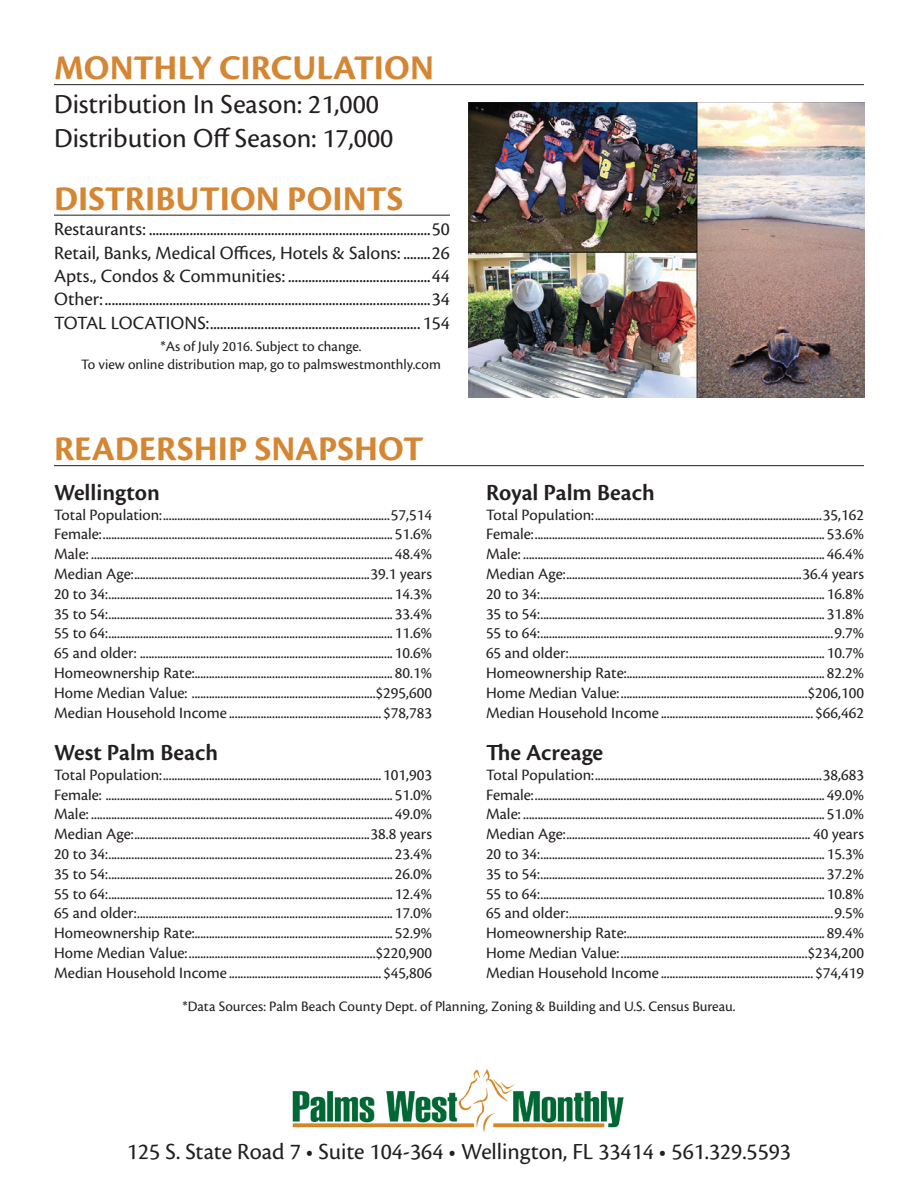
<style>
.page{position:relative;width:918px;height:1188px;background:#fff}
.page>*{position:absolute;margin:0;border:0;box-sizing:border-box;transform-origin:0 0}
.t1{font:700 36px "Cronos Pro";letter-spacing:.005em;color:#d58633}
.t2{font:28.5px "Cronos Pro";color:#231f20}
.t3{font:24px "Cronos Pro";color:#231f20}
.t4{font:600 24px "Cronos Pro";color:#231f20}
.t5{font:19.5px "Cronos Pro";color:#231f20}
.t6{font:16.5px "Cronos Pro";color:#231f20}
.t7{font:15px "Cronos Pro";color:#231f20}
</style>
<div class="page">
<img style="left:468px;top:103px;width:396px;height:294px">
<img style="left:292px;top:1069px;width:332px;height:63px">
<hr style="left:54px;top:84px;width:810px;height:1px;background:#231f20">
<hr style="left:54px;top:215px;width:396px;height:1px;background:#231f20">
<hr style="left:54px;top:465px;width:810px;height:1px;background:#231f20">
<p class="t1" style="left:54px;top:47px;width:382px">MONTHLY CIRCULATION</p>
<p class="t2" style="left:54px;top:88px;width:327px">Distribution In Season: 21,000</p>
<p class="t2" style="left:54px;top:122px;width:341px">Distribution Off Season: 17,000</p>
<p class="t1" style="left:54px;top:178px;width:351px">DISTRIBUTION POINTS</p>
<p class="t5" style="left:54px;top:218px;width:398px">Restaurants: ...................................................................................50</p>
<p class="t5" style="left:54px;top:241px;width:398px">Retail, Banks, Medical Offices, Hotels &amp; Salons: ........26</p>
<p class="t5" style="left:54px;top:265px;width:398px">Apts., Condos &amp; Communities: ..........................................44</p>
<p class="t5" style="left:54px;top:288px;width:398px">Other:................................................................................................34</p>
<p class="t5" style="left:54px;top:312px;width:398px">TOTAL LOCATIONS:.............................................................. 154</p>
<p class="t7" style="left:160px;top:338px;width:203px">*As of July 2016. Subject to change.</p>
<p class="t7" style="left:81px;top:356px;width:361px">To view online distribution map, go to palmswestmonthly.com</p>
<p class="t1" style="left:54px;top:429px;width:371px">READERSHIP SNAPSHOT</p>
<p class="t4" style="left:54px;top:479px;width:107px">Wellington</p>
<p class="t6" style="left:54px;top:505px;width:380px">Total Population:...............................................................................57,514</p>
<p class="t6" style="left:54px;top:525px;width:380px">Female:..................................................................................................... 51.6%</p>
<p class="t6" style="left:54px;top:545px;width:380px">Male: ......................................................................................................... 48.4%</p>
<p class="t6" style="left:54px;top:564px;width:380px">Median Age:..................................................................................39.1 years</p>
<p class="t6" style="left:54px;top:584px;width:380px">20 to 34:................................................................................................... 14.3%</p>
<p class="t6" style="left:54px;top:604px;width:380px">35 to 54:................................................................................................... 33.4%</p>
<p class="t6" style="left:54px;top:624px;width:380px">55 to 64:................................................................................................... 11.6%</p>
<p class="t6" style="left:54px;top:644px;width:380px">65 and older: ........................................................................................ 10.6%</p>
<p class="t6" style="left:54px;top:663px;width:380px">Homeownership Rate:..................................................................... 80.1%</p>
<p class="t6" style="left:54px;top:683px;width:380px">Home Median Value: ................................................................$295,600</p>
<p class="t6" style="left:54px;top:703px;width:380px">Median Household Income ..................................................... $78,783</p>
<p class="t4" style="left:54px;top:739px;width:166px">West Palm Beach</p>
<p class="t6" style="left:54px;top:765px;width:380px">Total Population:............................................................................ 101,903</p>
<p class="t6" style="left:54px;top:785px;width:380px">Female: .................................................................................................... 51.0%</p>
<p class="t6" style="left:54px;top:805px;width:380px">Male: ......................................................................................................... 49.0%</p>
<p class="t6" style="left:54px;top:825px;width:380px">Median Age:..................................................................................38.8 years</p>
<p class="t6" style="left:54px;top:844px;width:380px">20 to 34:................................................................................................... 23.4%</p>
<p class="t6" style="left:54px;top:864px;width:380px">35 to 54:................................................................................................... 26.0%</p>
<p class="t6" style="left:54px;top:884px;width:380px">55 to 64:................................................................................................... 12.4%</p>
<p class="t6" style="left:54px;top:904px;width:380px">65 and older:......................................................................................... 17.0%</p>
<p class="t6" style="left:54px;top:924px;width:380px">Homeownership Rate:..................................................................... 52.9%</p>
<p class="t6" style="left:54px;top:943px;width:380px">Home Median Value:.................................................................$220,900</p>
<p class="t6" style="left:54px;top:963px;width:380px">Median Household Income ..................................................... $45,806</p>
<p class="t4" style="left:486px;top:479px;width:170px">Royal Palm Beach</p>
<p class="t6" style="left:486px;top:505px;width:380px">Total Population:...............................................................................35,162</p>
<p class="t6" style="left:486px;top:525px;width:380px">Female:..................................................................................................... 53.6%</p>
<p class="t6" style="left:486px;top:545px;width:380px">Male: ......................................................................................................... 46.4%</p>
<p class="t6" style="left:486px;top:564px;width:380px">Median Age:..................................................................................36.4 years</p>
<p class="t6" style="left:486px;top:584px;width:380px">20 to 34:................................................................................................... 16.8%</p>
<p class="t6" style="left:486px;top:604px;width:380px">35 to 54:................................................................................................... 31.8%</p>
<p class="t6" style="left:486px;top:624px;width:380px">55 to 64:......................................................................................................9.7%</p>
<p class="t6" style="left:486px;top:644px;width:380px">65 and older:......................................................................................... 10.7%</p>
<p class="t6" style="left:486px;top:663px;width:380px">Homeownership Rate:..................................................................... 82.2%</p>
<p class="t6" style="left:486px;top:683px;width:380px">Home Median Value:.................................................................$206,100</p>
<p class="t6" style="left:486px;top:703px;width:380px">Median Household Income ..................................................... $66,462</p>
<p class="t4" style="left:486px;top:739px;width:119px">The Acreage</p>
<p class="t6" style="left:486px;top:765px;width:380px">Total Population:...............................................................................38,683</p>
<p class="t6" style="left:486px;top:785px;width:380px">Female:..................................................................................................... 49.0%</p>
<p class="t6" style="left:486px;top:805px;width:380px">Male: ......................................................................................................... 51.0%</p>
<p class="t6" style="left:486px;top:825px;width:380px">Median Age:..................................................................................... 40 years</p>
<p class="t6" style="left:486px;top:844px;width:380px">20 to 34:................................................................................................... 15.3%</p>
<p class="t6" style="left:486px;top:864px;width:380px">35 to 54:................................................................................................... 37.2%</p>
<p class="t6" style="left:486px;top:884px;width:380px">55 to 64:................................................................................................... 10.8%</p>
<p class="t6" style="left:486px;top:904px;width:380px">65 and older:............................................................................................9.5%</p>
<p class="t6" style="left:486px;top:924px;width:380px">Homeownership Rate:..................................................................... 89.4%</p>
<p class="t6" style="left:486px;top:943px;width:380px">Home Median Value:.................................................................$234,200</p>
<p class="t6" style="left:486px;top:963px;width:380px">Median Household Income ..................................................... $74,419</p>
<p class="t7" style="left:183px;top:998px;width:554px">*Data Sources: Palm Beach County Dept. of Planning, Zoning &amp; Building and U.S. Census Bureau.</p>
<p class="t3" style="left:127px;top:1138px;width:666px">125 S. State Road 7 • Suite 104-364 • Wellington, FL 33414 • 561.329.5593</p>
</div>
